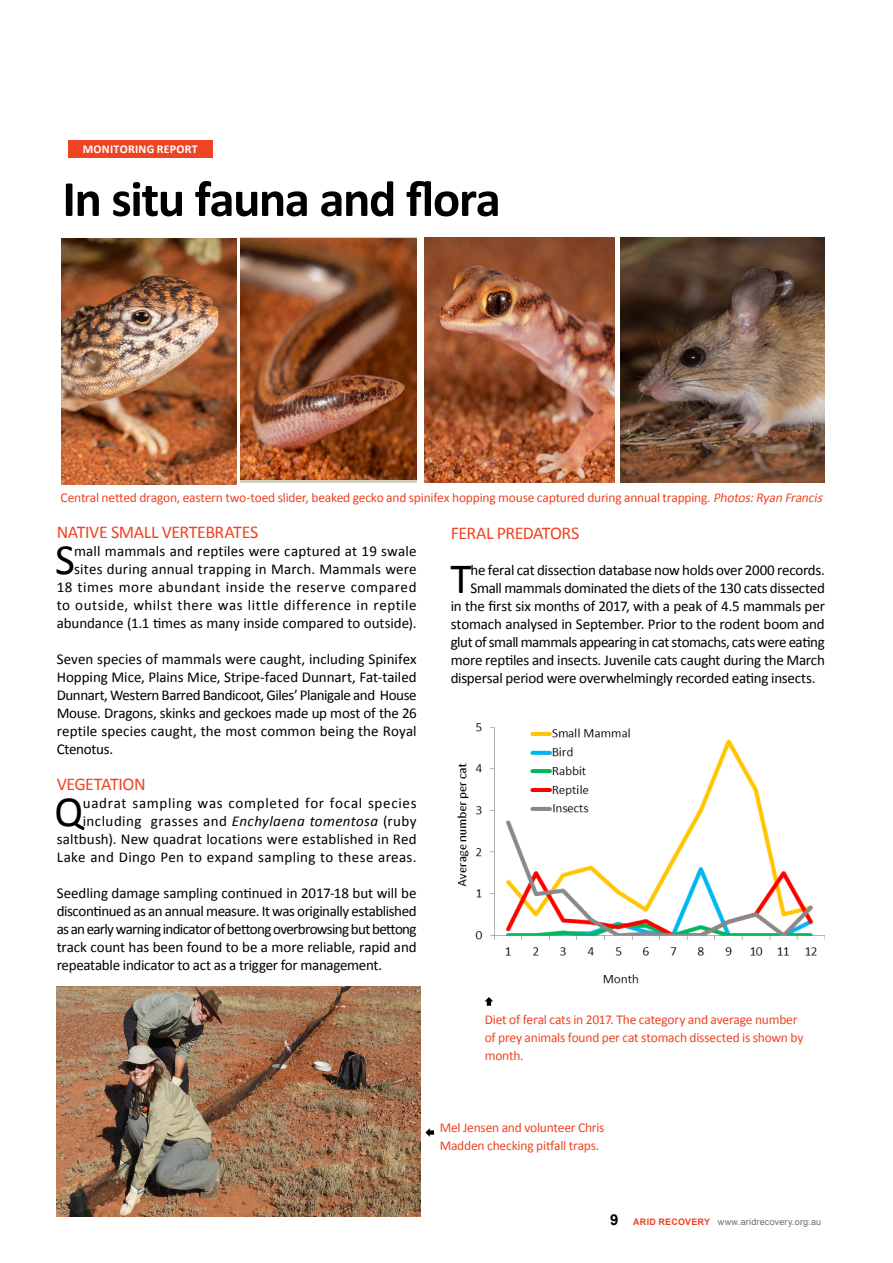
<style>
.page{position:relative;width:893px;height:1263px;background:#fff}
.page>*{position:absolute;margin:0;border:0;box-sizing:border-box;transform-origin:0 0}
.t1{font:700 51px "Calibri";letter-spacing:-.03em;color:#000}
.t2{font:43.35px "Calibri";color:#000}
.t3{font:18px "Calibri";letter-spacing:-.025em;color:#ef4423}
.t4{font:15px/18px "Calibri";letter-spacing:-.005em;color:#000;text-align:justify}
.t5{font:15px/18px "Calibri";letter-spacing:.015em;color:#000;text-align:right}
.t6{font:15px/18px "Calibri";letter-spacing:.025em;color:#000;text-align:right}
.t7{font:15px "Calibri";letter-spacing:-.035em;color:#000}
.t8{font:15px "Calibri";letter-spacing:-.025em;color:#000}
.t9{font:700 15px "Arial";color:#000}
.t10{font:13.5px/18px "Calibri";letter-spacing:-.015em;color:#ef4423}
.t11{font:700 12px "Calibri";letter-spacing:.02em;color:#fff}
.t12{font:9px "Arial";letter-spacing:.02em;color:#6d6e71}
.s1{font-style:italic}
.s2{font-weight:700;color:#ef4423}
</style>
<div class="page">
<div style="left:68px;top:140px;width:145px;height:17px;background:#ef4423"></div>
<img style="left:56px;top:986px;width:364px;height:230px">
<img style="left:62px;top:239px;width:174px;height:245px">
<div style="left:240px;top:237px;width:177px;height:246px;background:linear-gradient(to right,#d3cfbd,#d3cfbd)"></div>
<img style="left:240px;top:239px;width:177px;height:241px">
<img style="left:424px;top:237px;width:190px;height:246px">
<img style="left:621px;top:237px;width:204px;height:246px">
<svg style="left:425px;top:1128px;width:9px;height:9px"></svg>
<img style="left:457px;top:723px;width:368px;height:261px">
<svg style="left:485px;top:997px;width:8px;height:9px"></svg>
<p class="t11" style="left:83px;top:142px;width:117px">monitoring report</p>
<h1 class="t1" style="left:62px;top:166px;width:440px">In situ fauna and flora</h1>
<p class="t10" style="left:61px;top:488px;width:769px">Central netted dragon, eastern two-toed slider, beaked gecko and spinifex hopping mouse captured during annual trapping. <span class="s1">Photos:Ryan Francis</span></p>
<p class="t3" style="left:57px;top:520px;width:203px">NATIVE SMALL VERTEBRATES</p>
<h2 class="t2" style="left:55px;top:532px;width:21px">S</h2>
<p class="t5" style="left:57px;top:542px;width:362px">mall mammals and reptiles were captured at 19 swale sites during annual trapping in March. Mammals were 18 times more abundant inside the reserve compared to outside, whilst there was little difference in reptile abundance (1.1 times as many inside compared to outside).</p>
<p class="t4" style="left:57px;top:650px;width:362px">Seven species of mammals were caught, including Spinifex Hopping Mice, Plains Mice, Stripe-faced Dunnart, Fat-tailed Dunnart, Western Barred Bandicoot, Giles’ Planigale and House Mouse. Dragons, skinks and geckoes made up most of the 26 reptile species caught, the most common being the Royal Ctenotus.</p>
<p class="t3" style="left:57px;top:772px;width:91px">VEGETATION</p>
<h2 class="t2" style="left:55px;top:784px;width:31px">Q</h2>
<p class="t6" style="left:57px;top:794px;width:361px">uadrat sampling was completed for focal species including grasses and <span class="s1">Enchylaena tomentosa</span> (ruby saltbush). New quadrat locations were established in Red Lake and Dingo Pen to expand sampling to these areas.</p>
<p class="t4" style="left:57px;top:884px;width:361px">Seedling damage sampling continued in 2017-18 but will be discontinued as an annual measure. It was originally established as an early warning indicator of bettong overbrowsing but bettong track count has been found to be a more reliable, rapid and repeatable indicator to act as a trigger for management.</p>
<p class="t3" style="left:451px;top:522px;width:130px">FERAL PREDATORS</p>
<h2 class="t2" style="left:450px;top:552px;width:23px">T</h2>
<p class="t4" style="left:471px;top:561px;width:356px">he feral cat dissection database now holds over 2000 records.</p>
<p class="t8" style="left:471px;top:579px;width:356px">Small mammals dominated the diets of the 130 cats dissected</p>
<p class="t4" style="left:451px;top:597px;width:376px">in the first six months of 2017, with a peak of 4.5 mammals per</p>
<p class="t4" style="left:451px;top:615px;width:376px">stomach analysed in September. Prior to the rodent boom and</p>
<p class="t7" style="left:451px;top:633px;width:375px">glut of small mammals appearing in cat stomachs, cats were eating</p>
<p class="t4" style="left:451px;top:651px;width:376px">more reptiles and insects. Juvenile cats caught during the March</p>
<p class="t4" style="left:451px;top:669px;width:366px">dispersal period were overwhelmingly recorded eating insects.</p>
<p class="t10" style="left:485px;top:1010px;width:320px">Diet of feral cats in 2017. The category and average number of prey animals found per cat stomach dissected is shown by month.</p>
<p class="t10" style="left:440px;top:1118px;width:166px">Mel Jensen and volunteer Chris<br>Madden checking pitfall traps.</p>
<p class="t9" style="left:610px;top:1210px;width:10px">9</p>
<p class="t12" style="left:633px;top:1216px;width:189px"><span class="s2">ARID RECOVERy</span> www.aridrecovery.org.au</p>
</div>
